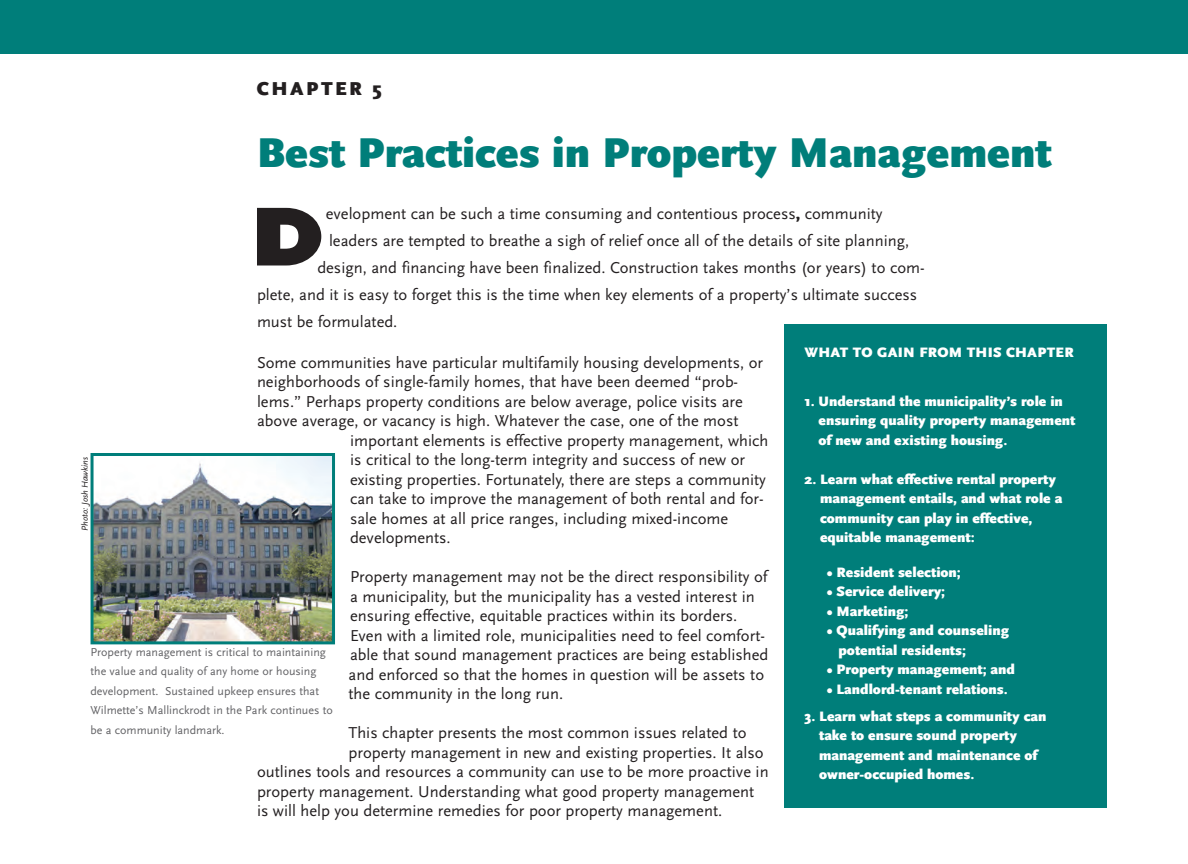
<style>
.page{position:relative;width:1188px;height:864px;background:#fff}
.page>*{position:absolute;margin:0;border:0;box-sizing:border-box;transform-origin:0 0}
.t1{font:900 43.5px "Scala Sans";color:#007e7a}
.t2{font:900 19.5px "Scala Sans";letter-spacing:.125em;color:#231f20}
.t3{font:16.5px/19.5px "Scala Sans";color:#231f20}
.t4{font:900 14.25px/19.5px "Scala Sans";color:#fff}
.t5{font:900 14.25px "Scala Sans";letter-spacing:.02em;color:#fff}
.t6{font:12px/19.5px "Scala Sans";color:#636366}
.t7{font:italic 9px "Scala Sans";color:#231f20}
.s1{font-weight:900}
</style>
<div class="page">
<div style="left:785px;top:324px;width:322px;height:484px;background:#007e7a"></div>
<div style="left:0;top:0;width:1188px;height:54px;background:#007e7a"></div>
<svg style="left:257px;top:208px;width:64px;height:58px"></svg>
<img style="left:95px;top:457px;width:236px;height:183px">
<div style="left:91px;top:453px;width:244px;height:191px;border:3px solid #007e7a"></div>
<p class="t2" style="left:257px;top:77px;width:126px">CHAPTER 5</p>
<h1 class="t1" style="left:257px;top:126px;width:796px">Best Practices in Property Management</h1>
<p class="t3" style="left:326px;top:204px;width:558px">evelopment can be such a time consuming and contentious process<span class="s1">,</span> community</p>
<p class="t3" style="left:329px;top:231px;width:582px">leaders are tempted to breathe a sigh of relief once all of the details of site planning,</p>
<p class="t3" style="left:317px;top:258px;width:609px">design, and financing have been finalized. Construction takes months (or years) to com-</p>
<p class="t3" style="left:257px;top:285px;width:662px">plete, and it is easy to forget this is the time when key elements of a property’s ultimate success</p>
<p class="t3" style="left:257px;top:312px;width:142px">must be formulated.</p>
<p class="t3" style="left:257px;top:352px;width:508px">Some communities have particular multifamily housing developments, or</p>
<p class="t3" style="left:257px;top:372px;width:483px">neighborhoods of single-family homes, that have been deemed “prob-</p>
<p class="t3" style="left:257px;top:391px;width:487px">lems.” Perhaps property conditions are below average, police visits are</p>
<p class="t3" style="left:257px;top:411px;width:483px">above average, or vacancy is high. Whatever the case, one of the most</p>
<p class="t3" style="left:350px;top:430px;width:420px">important elements is effective property management, which</p>
<p class="t3" style="left:350px;top:450px;width:397px">is critical to the long-term integrity and success of new or</p>
<p class="t3" style="left:350px;top:469px;width:417px">existing properties. Fortunately, there are steps a community</p>
<p class="t3" style="left:350px;top:489px;width:415px">can take to improve the management of both rental and for-</p>
<p class="t3" style="left:350px;top:508px;width:380px">sale homes at all price ranges, including mixed-income</p>
<p class="t3" style="left:350px;top:528px;width:102px">developments.</p>
<p class="t3" style="left:349px;top:567px;width:421px">Property management may not be the direct responsibility of a municipality, but the municipality has a vested interest in ensuring effective, equitable practices within its borders.<br>Even with a limited role, municipalities need to feel comfort&shy;able that sound management practices are being established and enforced so that the homes in question will be assets to the community in the long run.</p>
<p class="t3" style="left:349px;top:723px;width:400px">This chapter presents the most common issues related to</p>
<p class="t3" style="left:349px;top:742px;width:417px">property management in new and existing properties. It also</p>
<p class="t3" style="left:257px;top:762px;width:513px">outlines tools and resources a community can use to be more proactive in</p>
<p class="t3" style="left:257px;top:781px;width:499px">property management. Understanding what good property management</p>
<p class="t3" style="left:257px;top:801px;width:467px">is will help you determine remedies for poor property management.</p>
<p class="t5" style="left:804px;top:344px;width:271px">WHAT TO GAIN FROM THIS CHAPTER</p>
<p class="t4" style="left:819px;top:391px;width:258px;text-indent:-14px">1. Understand the municipality’s role in ensuring quality property management of new and existing housing.</p>
<p class="t4" style="left:820px;top:469px;width:244px;text-indent:-16px">2. Learn what effective rental property management entails, and what role a community can play in effective, equitable management:</p>
<p class="t4" style="left:827px;top:562px;width:136px">• Resident selection;</p>
<p class="t4" style="left:827px;top:581px;width:120px">• Service delivery;</p>
<p class="t4" style="left:827px;top:601px;width:83px">• Marketing;</p>
<p class="t4" style="left:839px;top:620px;width:172px;text-indent:-12px">• Qualifying and counseling potential residents;</p>
<p class="t4" style="left:827px;top:659px;width:190px">• Property management; and</p>
<p class="t4" style="left:827px;top:679px;width:182px">• Landlord-tenant relations.</p>
<p class="t4" style="left:819px;top:706px;width:229px;text-indent:-15px">3. Learn what steps a community can take to ensure sound property management and maintenance of owner-occupied homes.</p>
<p class="t7" style="left:79px;top:531px;width:75px;rotate:-90deg">Photo: Josh Hawkins</p>
<p class="t6" style="left:91px;top:642px;width:244px">Property management is critical to maintaining the value and quality of any home or housing development. Sustained upkeep ensures that Wilmette’s Mallinckrodt in the Park continues to be a community landmark.</p>
</div>
